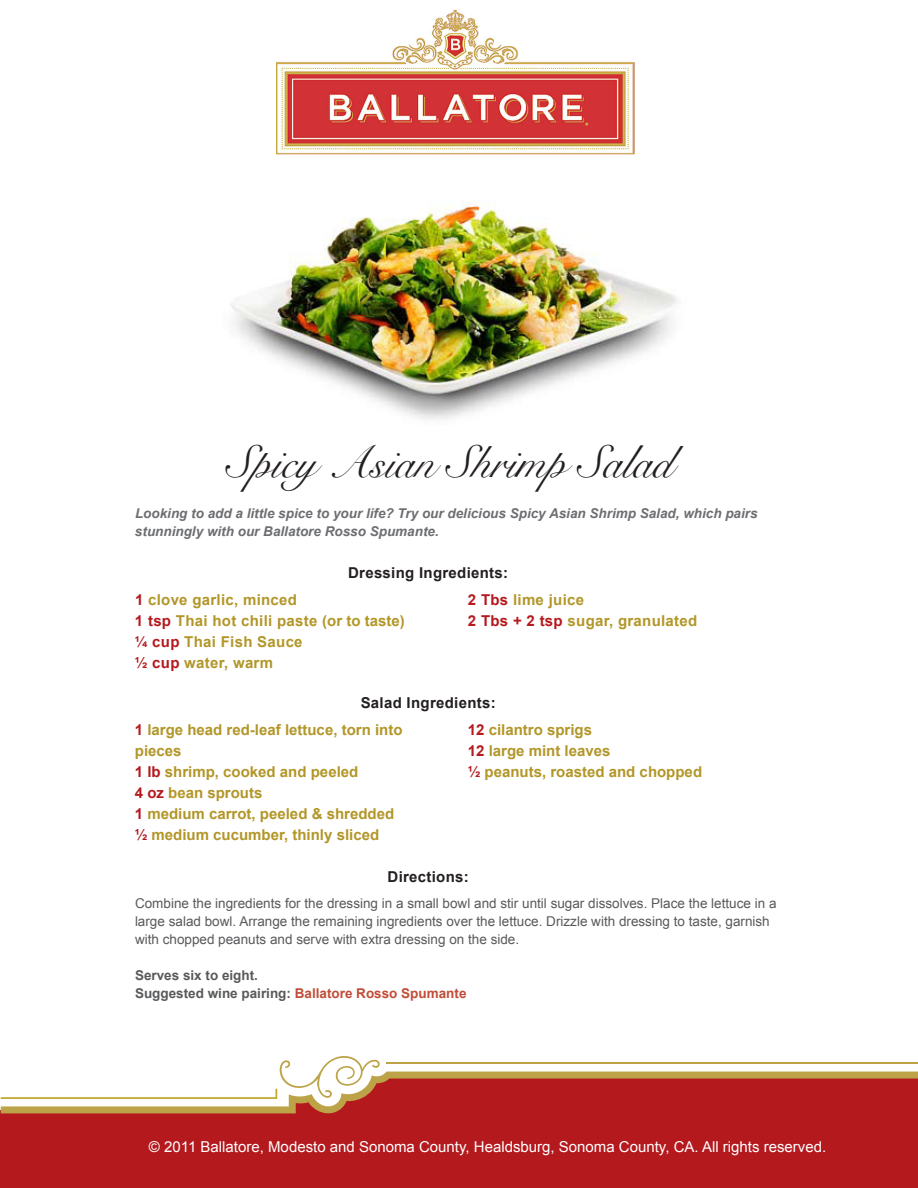
<style>
.page{position:relative;width:918px;height:1188px;background:#fff}
.page>*{position:absolute;margin:0;border:0;box-sizing:border-box;transform-origin:0 0}
.t1{font:45px "Snell Roundhand";color:#231f20}
.t2{font:700 15px/21px "Arial";color:#b29628}
.t3{font:700 15px/21px "Arial";letter-spacing:.02em;color:#b29628}
.t4{font:15px "Arial";color:#fff}
.t5{font:700 15px "Arial";letter-spacing:.02em;color:#231f20}
.t6{font:13.5px/18px "Arial";color:#58595b}
.t7{font:italic 700 13.5px/18px "Arial";color:#6d6e71}
.t8{font:700 13.5px/18px "Arial";color:#58595b}
.s1{color:#b4191e}
.s2{color:#c14d38}
</style>
<div class="page">
<div style="left:0;top:1097px;width:918px;height:91px;background:#b4191e"></div>
<svg style="left:1px;top:1056px;width:917px;height:58px"></svg>
<img style="left:230px;top:200px;width:448px;height:219px">
<img style="left:277px;top:10px;width:358px;height:144px">
<h1 class="t1" style="left:227px;top:437px;width:448px">Spicy Asian Shrimp Salad</h1>
<p class="t7" style="left:135px;top:505px;width:624px">Looking to add a little spice to your life? Try our delicious Spicy Asian Shrimp Salad, which pairs stunningly with our Ballatore Rosso Spumante.</p>
<p class="t5" style="left:348px;top:563px;width:162px">Dressing Ingredients:</p>
<p class="t3" style="left:135px;top:590px;width:271px"><span class="s1">1</span> clove garlic, minced<br><span class="s1">1 tsp</span> Thai hot chili paste (or to taste) <span class="s1">¼ cup</span> Thai Fish Sauce<br><span class="s1">½ cup</span> water, warm</p>
<p class="t3" style="left:468px;top:590px;width:231px"><span class="s1">2 Tbs</span> lime juice<br><span class="s1">2 Tbs + 2 tsp</span> sugar, granulated</p>
<p class="t5" style="left:361px;top:693px;width:137px">Salad Ingredients:</p>
<p class="t2" style="left:135px;top:720px;width:269px"><span class="s1">1</span> large head red-leaf lettuce, torn into pieces<br><span class="s1">1 lb</span> shrimp, cooked and peeled<br><span class="s1">4 oz</span> bean sprouts<br><span class="s1">1</span> medium carrot, peeled &amp; shredded <span class="s1">½</span> medium cucumber, thinly sliced</p>
<p class="t2" style="left:468px;top:720px;width:236px"><span class="s1">12</span> cilantro sprigs<br><span class="s1">12</span> large mint leaves<br><span class="s1">½</span> peanuts, roasted and chopped</p>
<p class="t5" style="left:388px;top:867px;width:83px">Directions:</p>
<p class="t6" style="left:135px;top:895px;width:643px">Combine the ingredients for the dressing in a small bowl and stir until sugar dissolves. Place the lettuce in a large salad bowl. Arrange the remaining ingredients over the lettuce. Drizzle with dressing to taste, garnish with chopped peanuts and serve with extra dressing on the side.</p>
<p class="t8" style="left:135px;top:967px;width:333px">Serves six to eight.<br>Suggested wine pairing: <span class="s2">Ballatore Rosso Spumante</span></p>
<p class="t4" style="left:149px;top:1136px;width:679px">© 2011 Ballatore, Modesto and Sonoma County, Healdsburg, Sonoma County, CA. All rights reserved.</p>
</div>
